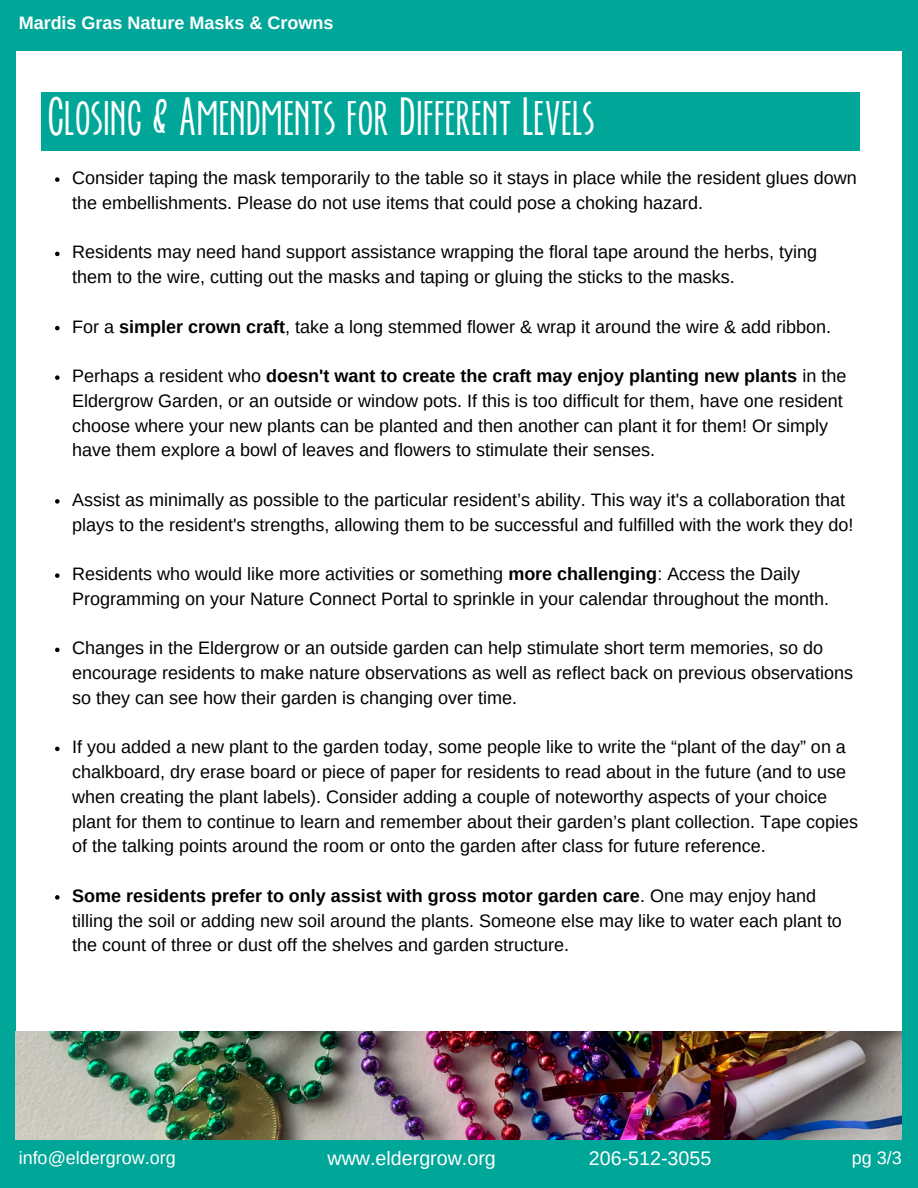
<style>
.page{position:relative;width:918px;height:1188px;background:#00a698}
.page>*{position:absolute;margin:0;border:0;box-sizing:border-box;transform-origin:0 0}
.t1{font:47.25px "Ever After";color:#fff}
.t2{font:19.65px "Arimo";color:#fff}
.t3{font:18px/24.8px "Arimo";color:#000}
.t4{font:700 18px "Arimo";color:#fff}
.t5{font:18px "Arimo";color:#fff}
.s1{font-weight:700}
</style>
<div class="page">
<div style="left:16px;top:51px;width:886px;height:1089px;background:#fff"></div>
<div style="left:42px;top:92px;width:818px;height:58px;background:#00a698"></div>
<svg style="left:55px;top:177px;width:5px;height:5px"></svg>
<svg style="left:55px;top:252px;width:5px;height:4px"></svg>
<svg style="left:55px;top:326px;width:5px;height:4px"></svg>
<svg style="left:55px;top:375px;width:5px;height:5px"></svg>
<svg style="left:55px;top:499px;width:5px;height:5px"></svg>
<svg style="left:55px;top:573px;width:5px;height:5px"></svg>
<svg style="left:55px;top:648px;width:5px;height:4px"></svg>
<svg style="left:55px;top:747px;width:5px;height:4px"></svg>
<svg style="left:55px;top:895px;width:5px;height:5px"></svg>
<img style="left:16px;top:1032px;width:885px;height:108px">
<p class="t4" style="left:19px;top:13px;width:316px">Mardis Gras Nature Masks &amp; Crowns</p>
<p class="t1" style="left:49px;top:97px;width:549px">Closing &amp; Amendments for Different Levels</p>
<h2 class="t3" style="left:72px;top:166px;width:786px">Consider taping the mask temporarily to the table so it stays in place while the resident glues down the embellishments. Please do not use items that could pose a choking hazard.</h2>
<h1 class="t3" style="left:72px;top:240px;width:746px">Residents may need hand support assistance wrapping the floral tape around the herbs, tying them to the wire, cutting out the masks and taping or gluing the sticks to the masks.</h1>
<p class="t3" style="left:72px;top:314px;width:760px">For a <span class="s1">simpler crown craft</span>, take a long stemmed flower &amp; wrap it around the wire &amp; add ribbon.</p>
<p class="t3" style="left:72px;top:364px;width:776px">Perhaps a resident who <span class="s1">doesn't want to create the craft may enjoy planting new plants</span> in the Eldergrow Garden, or an outside or window pots. If this is too difficult for them, have one resident choose where your new plants can be planted and then another can plant it for them! Or simply have them explore a bowl of leaves and flowers to stimulate their senses.</p>
<p class="t3" style="left:72px;top:487px;width:783px">Assist as minimally as possible to the particular resident’s ability. This way it's a collaboration that plays to the resident's strengths, allowing them to be successful and fulfilled with the work they do!</p>
<p class="t3" style="left:72px;top:562px;width:758px">Residents who would like more activities or something <span class="s1">more challenging</span>: Access the Daily<br>Programming on your Nature Connect Portal to sprinkle in your calendar throughout the month.</p>
<p class="t3" style="left:72px;top:636px;width:782px">Changes in the Eldergrow or an outside garden can help stimulate short term memories, so do encourage residents to make nature observations as well as reflect back on previous observations so they can see how their garden is changing over time.</p>
<p class="t3" style="left:72px;top:735px;width:787px">If you added a new plant to the garden today, some people like to write the “plant of the day” on a chalkboard, dry erase board or piece of paper for residents to read about in the future (and to use when creating the plant labels). Consider adding a couple of noteworthy aspects of your choice plant for them to continue to learn and remember about their garden’s plant collection. Tape copies of the talking points around the room or onto the garden after class for future reference.</p>
<p class="t3" style="left:72px;top:883px;width:771px"><span class="s1">Some residents prefer to only assist with gross motor garden care</span>. One may enjoy hand tilling the soil or adding new soil around the plants. Someone else may like to water each plant to the count of three or dust off the shelves and garden structure.</p>
<p class="t5" style="left:19px;top:1148px;width:159px">info@eldergrow.org</p>
<p class="t2" style="left:328px;top:1147px;width:170px">www.eldergrow.org</p>
<p class="t2" style="left:589px;top:1147px;width:124px">206-512-3055</p>
<p class="t5" style="left:852px;top:1148px;width:52px">pg 3/3</p>
</div>
